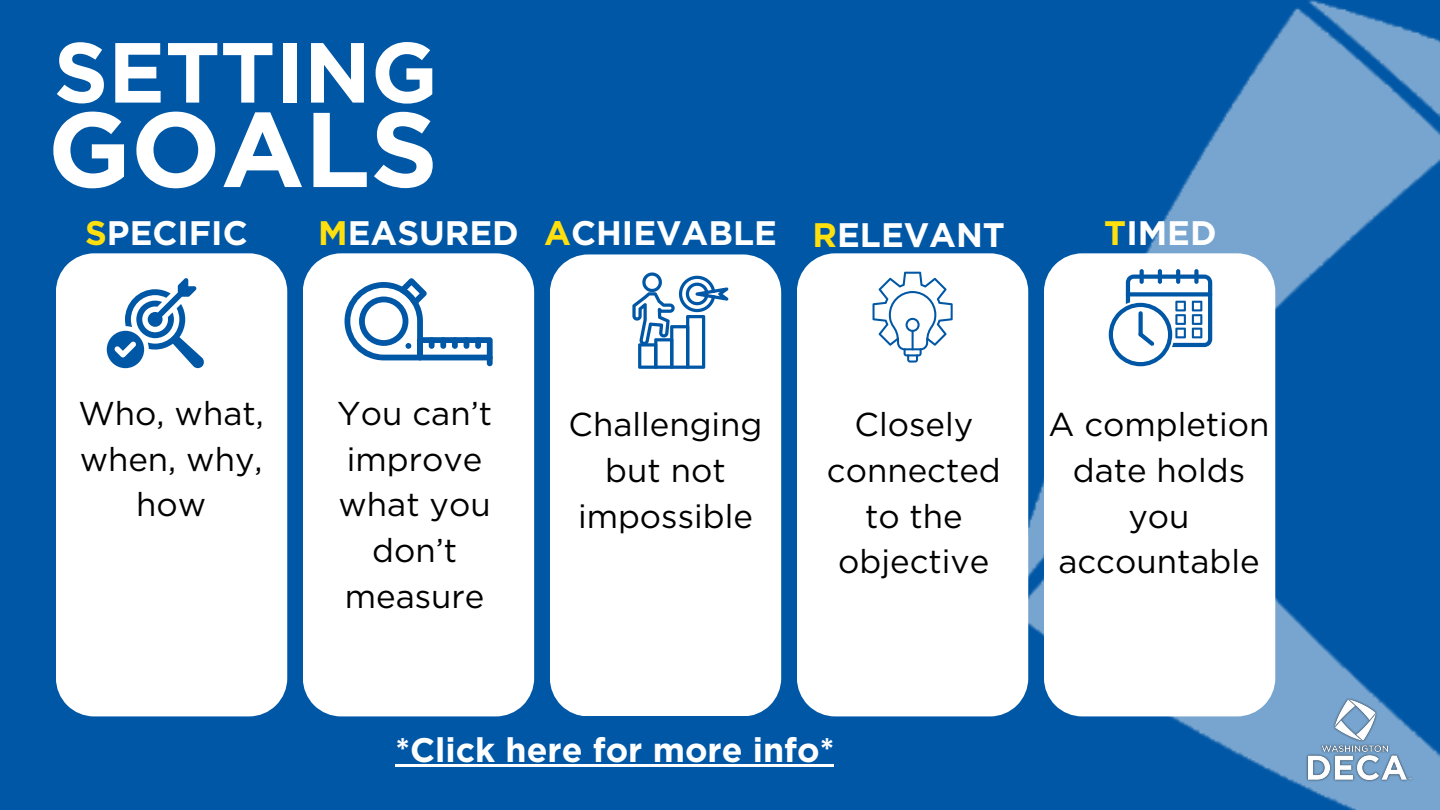
<style>
.page{position:relative;width:1440px;height:810px;background:#0057a6}
.page>*{position:absolute;margin:0;border:0;box-sizing:border-box;transform-origin:0 0}
.t1{font:700 106px "Gotham";color:#fff}
.t2{font:700 85px "Gotham";color:#fff}
.t3{font:700 34px "Gotham";color:#fff}
.t4{font:33px/45.8px "Gotham";color:#000;text-align:center}
.s1{color:#ffe00e}
</style>
<div class="page">
<img style="left:976px;top:0;width:464px;height:810px">
<div style="left:56px;top:253px;width:231px;height:463px;background:#fff"></div>
<div style="left:303px;top:253px;width:231px;height:463px;background:#fff"></div>
<div style="left:550px;top:254px;width:231px;height:462px;background:#fff"></div>
<div style="left:797px;top:253px;width:231px;height:463px;background:#fff"></div>
<div style="left:1044px;top:253px;width:231px;height:463px;background:#fff"></div>
<svg style="left:107px;top:278px;width:97px;height:91px"></svg>
<div style="left:487px;top:355px;width:5px;height:11px;background:#0057a6;border-radius:3px"></div>
<svg style="left:345px;top:278px;width:147px;height:82px"></svg>
<svg style="left:632px;top:272px;width:96px;height:97px"></svg>
<svg style="left:873px;top:272px;width:80px;height:90px;background:#d6e4f0"></svg>
<svg style="left:1140px;top:269px;width:4px;height:15px"></svg>
<hr style="left:1158px;top:269px;width:4px;height:15px;background:#0057a6;border-radius:2px">
<svg style="left:1176px;top:269px;width:4px;height:15px"></svg>
<div style="left:1194px;top:269px;width:5px;height:15px;background:#0057a6;border-radius:2px"></div>
<svg style="left:1109px;top:275px;width:103px;height:91px"></svg>
<hr style="left:396px;top:764px;width:438px;height:3px;background:#fff">
<img style="left:1306px;top:699px;width:106px;height:82px">
<h2 class="t2" style="left:54px;top:21px;width:386px">SETTING</h2>
<h1 class="t1" style="left:48px;top:85px;width:392px">GOALS</h1>
<p class="t3" style="left:85px;top:213px;width:164px"><span class="s1">S</span>PECIFIC</p>
<p class="t3" style="left:318px;top:213px;width:688px"><span class="s1">M</span>EASURED <span class="s1">A</span>CHIEVABLE <span class="s1">R</span>ELEVANT</p>
<p class="t3" style="left:1104px;top:213px;width:114px"><span class="s1">T</span>IMED</p>
<p class="t4" style="left:78px;top:390px;width:187px">Who, what, when, why, how</p>
<p class="t4" style="left:337px;top:390px;width:156px">You can’t improve what you don’t measure</p>
<p class="t4" style="left:569px;top:401px;width:195px">Challenging but not impossible</p>
<p class="t4" style="left:827px;top:401px;width:175px">Closely connected to the objective</p>
<p class="t4" style="left:1048px;top:401px;width:223px">A completion date holds you accountable</p>
<p class="t3" style="left:396px;top:729px;width:440px">*Click here for more info*</p>
</div>
